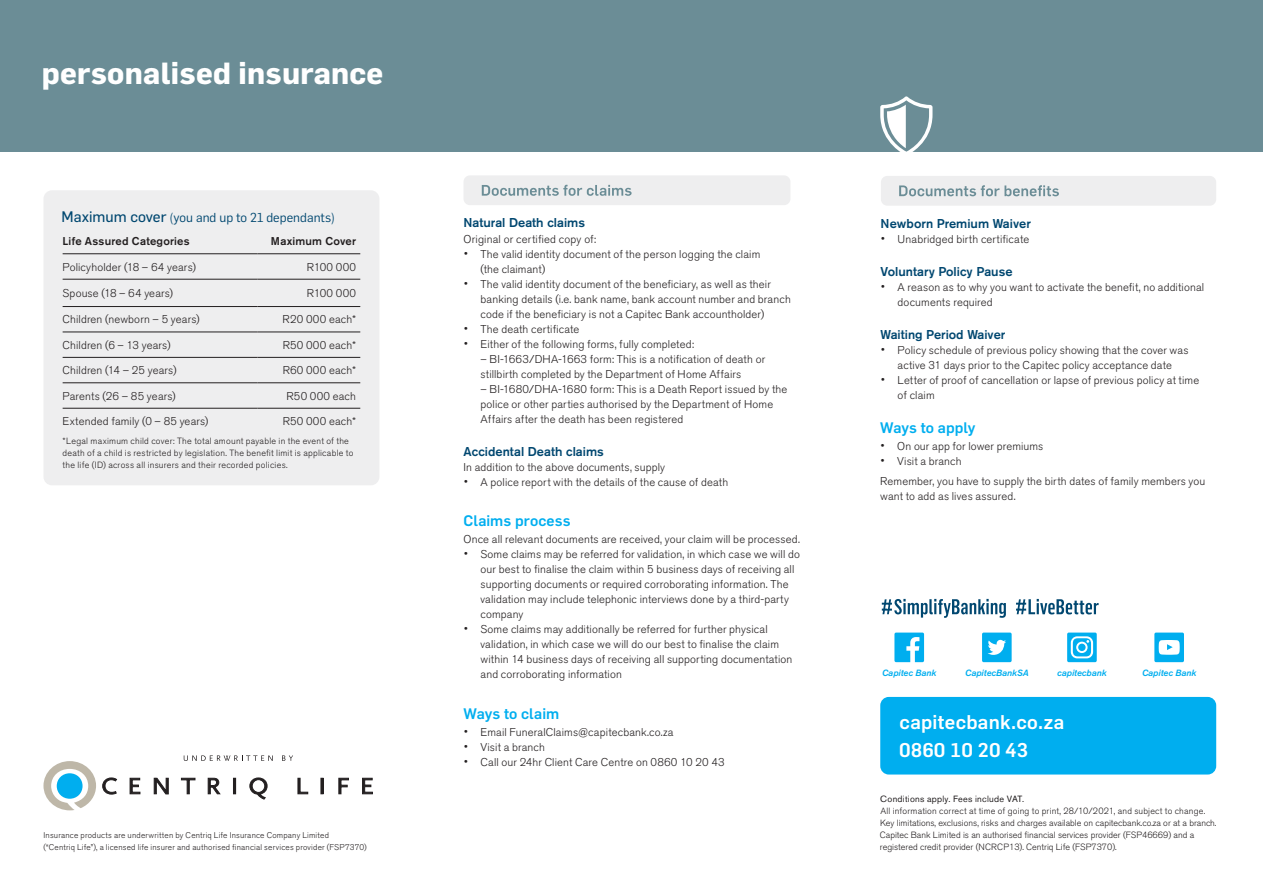
<style>
.page{position:relative;width:1263px;height:893px;background:#fff}
.page>*{position:absolute;margin:0;border:0;box-sizing:border-box;transform-origin:0 0}
.t1{font:700 30px "Flama";letter-spacing:.01em;color:#fff}
.t2{font:500 19.5px/27px "Flama";letter-spacing:.02em;color:#fff}
.t3{font:500 15px "Flama";letter-spacing:.005em;color:#00aeef}
.t4{font:500 12.75px "Akzidenz Grotesk BE";color:#004770}
.t5{font:12.75px "Flama";letter-spacing:.005em;color:#004770}
.t6{font:300 11.25px/15px "Akzidenz Grotesk BE";letter-spacing:.015em;color:#231f20}
.t7{font:500 11.25px "Akzidenz Grotesk BE";letter-spacing:.015em;color:#231f20}
.t8{font:300 9px/12px "Akzidenz Grotesk BE";color:#231f20}
.t9{font:300 9px/12px "Akzidenz Grotesk BE";letter-spacing:.02em;color:#231f20}
.t10{font:italic 500 9px "Akzidenz Grotesk BE";color:#00aeef}
.t11{font:9px "Akzidenz Grotesk BE";letter-spacing:.03em;color:#231f20}
.t12{font:300 8.25px/12px "Akzidenz Grotesk BE";letter-spacing:.025em;color:#231f20}
.s1{font-family:"Flama Basic";font-size:15px}
.s2{font-family:"Flama Basic";font-weight:400;font-size:12.75px}
</style>
<div class="page">
<div style="left:0;top:0;width:1263px;height:151px;background:#6b8d96"></div>
<div style="left:463px;top:175px;width:327px;height:30px;background:#eeeeef;border-radius:6px"></div>
<svg style="left:482px;top:185px;width:150px;height:11px"></svg>
<svg style="left:880px;top:96px;width:52px;height:56px"></svg>
<div style="left:880px;top:697px;width:336px;height:77px;background:#00aeef;border-radius:9px"></div>
<svg style="left:1154px;top:633px;width:30px;height:29px"></svg>
<svg style="left:982px;top:633px;width:30px;height:29px"></svg>
<svg style="left:894px;top:633px;width:30px;height:29px"></svg>
<svg style="left:1067px;top:633px;width:30px;height:29px"></svg>
<svg style="left:882px;top:599px;width:124px;height:19px"></svg>
<svg style="left:1016px;top:599px;width:82px;height:15px"></svg>
<div style="left:881px;top:176px;width:335px;height:30px;background:#eeeeef;border-radius:6px"></div>
<svg style="left:899px;top:185px;width:160px;height:11px"></svg>
<div style="left:43px;top:190px;width:336px;height:295px;background:#eeeeef;border-radius:9px"></div>
<svg style="left:184px;top:755px;width:89px;height:6px"></svg>
<svg style="left:282px;top:755px;width:11px;height:6px"></svg>
<svg style="left:102px;top:777px;width:15px;height:18px"></svg>
<svg style="left:129px;top:778px;width:12px;height:16px"></svg>
<svg style="left:154px;top:777px;width:15px;height:18px"></svg>
<svg style="left:181px;top:778px;width:15px;height:16px"></svg>
<svg style="left:208px;top:778px;width:13px;height:17px"></svg>
<div style="left:233px;top:778px;width:3px;height:16px;border:1px solid #231f20"></div>
<svg style="left:249px;top:777px;width:19px;height:23px"></svg>
<svg style="left:297px;top:778px;width:11px;height:16px"></svg>
<svg style="left:321px;top:778px;width:2px;height:16px"></svg>
<svg style="left:338px;top:778px;width:11px;height:16px"></svg>
<svg style="left:362px;top:778px;width:11px;height:16px"></svg>
<svg style="left:43px;top:761px;width:53px;height:49px"></svg>
<hr style="left:63px;top:253px;width:195px;height:1px;background:#231f20">
<hr style="left:258px;top:253px;width:102px;height:1px;background:#231f20">
<hr style="left:63px;top:279px;width:195px;height:1px;background:#231f20">
<hr style="left:258px;top:279px;width:102px;height:1px;background:#231f20">
<hr style="left:63px;top:306px;width:195px;height:1px;background:#231f20">
<hr style="left:258px;top:306px;width:102px;height:1px;background:#231f20">
<hr style="left:63px;top:332px;width:195px;height:1px;background:#231f20">
<hr style="left:258px;top:332px;width:102px;height:1px;background:#231f20">
<hr style="left:63px;top:357px;width:195px;height:1px;background:#231f20">
<hr style="left:258px;top:357px;width:102px;height:1px;background:#231f20">
<hr style="left:63px;top:383px;width:195px;height:1px;background:#231f20">
<hr style="left:258px;top:383px;width:102px;height:1px;background:#231f20">
<hr style="left:63px;top:408px;width:195px;height:1px;background:#231f20">
<hr style="left:258px;top:408px;width:102px;height:1px;background:#231f20">
<h1 class="t1" style="left:42px;top:52px;width:343px">personalised insurance</h1>
<p class="t5" style="left:62px;top:209px;width:275px"><span class="s1">Maximum cover</span> (you and up to 21 dependants)</p>
<p class="t7" style="left:63px;top:234px;width:129px">Life Assured Categories</p>
<p class="t7" style="left:271px;top:234px;width:87px">Maximum Cover</p>
<p class="t6" style="left:63px;top:260px;width:135px">Policyholder (18 – 64 years)</p>
<p class="t6" style="left:307px;top:260px;width:51px">R100 000</p>
<p class="t6" style="left:63px;top:286px;width:112px">Spouse (18 – 64 years)</p>
<p class="t6" style="left:307px;top:286px;width:51px">R100 000</p>
<p class="t6" style="left:63px;top:312px;width:139px">Children (newborn – 5 years)</p>
<p class="t6" style="left:283px;top:312px;width:75px">R20 000 each*</p>
<p class="t6" style="left:63px;top:338px;width:109px">Children (6 – 13 years)</p>
<p class="t6" style="left:283px;top:338px;width:75px">R50 000 each*</p>
<p class="t6" style="left:63px;top:363px;width:115px">Children (14 – 25 years)</p>
<p class="t6" style="left:283px;top:363px;width:75px">R60 000 each*</p>
<p class="t6" style="left:63px;top:389px;width:115px">Parents (26 – 85 years)</p>
<p class="t6" style="left:287px;top:389px;width:71px">R50 000 each</p>
<p class="t6" style="left:63px;top:414px;width:147px">Extended family (0 – 85 years)</p>
<p class="t6" style="left:283px;top:414px;width:75px">R50 000 each*</p>
<p class="t9" style="left:63px;top:435px;width:292px">*Legal maximum child cover: The total amount payable in the event of the death of a child is restricted by legislation. The benefit limit is applicable to the life (ID) across all insurers and their recorded policies.</p>
<p class="t12" style="left:43px;top:830px;width:325px">Insurance products are underwritten by Centriq Life Insurance Company Limited<br>(“Centriq Life”), a licensed life insurer and authorised financial services provider (FSP7370)</p>
<p class="t4" style="left:463px;top:215px;width:123px">Natural Death claims</p>
<p class="t6" style="left:463px;top:232px;width:134px">Original or certified copy of:</p>
<p class="t6" style="left:480px;top:247px;width:281px;text-indent:-17px"><span class="s2">•</span> The valid identity document of the person logging the claim (the claimant)</p>
<p class="t6" style="left:480px;top:277px;width:312px;text-indent:-17px"><span class="s2">•</span> The valid identity document of the beneficiary, as well as their banking details (i.e. bank name, bank account number and branch code if the beneficiary is not a Capitec Bank accountholder)</p>
<p class="t6" style="left:463px;top:322px;width:117px"><span class="s2">•</span> The death certificate</p>
<p class="t6" style="left:463px;top:337px;width:232px"><span class="s2">•</span> Either of the following forms, fully completed:</p>
<p class="t6" style="left:480px;top:352px;width:286px">– BI-1663/DHA-1663 form: This is a notification of death or stillbirth completed by the Department of Home Affairs</p>
<p class="t6" style="left:480px;top:382px;width:308px">– BI-1680/DHA-1680 form: This is a Death Report issued by the police or other parties authorised by the Department of Home<br>Affairs after the death has been registered</p>
<p class="t4" style="left:463px;top:444px;width:142px">Accidental Death claims</p>
<p class="t6" style="left:463px;top:460px;width:203px">In addition to the above documents, supply</p>
<p class="t6" style="left:463px;top:475px;width:266px"><span class="s2">•</span> A police report with the details of the cause of death</p>
<h3 class="t3" style="left:463px;top:510px;width:109px">Claims process</h3>
<p class="t6" style="left:463px;top:532px;width:338px">Once all relevant documents are received, your claim will be processed.</p>
<p class="t6" style="left:480px;top:547px;width:321px;text-indent:-17px"><span class="s2">•</span> Some claims may be referred for validation, in which case we will do our best to finalise the claim within 5 business days of receiving all supporting documents or required corroborating information. The validation may include telephonic interviews done by a third-party company</p>
<p class="t6" style="left:480px;top:622px;width:313px;text-indent:-17px"><span class="s2">•</span> Some claims may additionally be referred for further physical validation, in which case we will do our best to finalise the claim within 14 business days of receiving all supporting documentation and corroborating information</p>
<h3 class="t3" style="left:463px;top:702px;width:97px">Ways to claim</h3>
<p class="t6" style="left:463px;top:725px;width:212px"><span class="s2">•</span> Email FuneralClaims@capitecbank.co.za</p>
<p class="t6" style="left:463px;top:740px;width:83px"><span class="s2">•</span> Visit a branch</p>
<p class="t6" style="left:463px;top:755px;width:263px"><span class="s2">•</span> Call our 24hr Client Care Centre on 0860 10 20 43</p>
<p class="t4" style="left:881px;top:216px;width:152px">Newborn Premium Waiver</p>
<p class="t6" style="left:881px;top:232px;width:150px"><span class="s2">•</span> Unabridged birth certificate</p>
<p class="t4" style="left:881px;top:264px;width:133px">Voluntary Policy Pause</p>
<p class="t6" style="left:898px;top:280px;width:308px;text-indent:-17px"><span class="s2">•</span> A reason as to why you want to activate the benefit, no additional documents required</p>
<p class="t4" style="left:881px;top:327px;width:126px">Waiting Period Waiver</p>
<p class="t6" style="left:881px;top:343px;width:309px;text-align:center"><span class="s2">•</span> Policy schedule of previous policy showing that the cover was active 31 days prior to the Capitec policy acceptance date</p>
<p class="t6" style="left:898px;top:373px;width:303px;text-indent:-17px"><span class="s2">•</span> Letter of proof of cancellation or lapse of previous policy at time of claim</p>
<h3 class="t3" style="left:880px;top:417px;width:97px">Ways to apply</h3>
<p class="t6" style="left:880px;top:439px;width:165px"><span class="s2">•</span> On our app for lower premiums</p>
<p class="t6" style="left:880px;top:451px;width:327px;line-height:20.2px"><span class="s2">•</span> Visit a branch<br>Remember, you have to supply the birth dates of family members you</p>
<p class="t6" style="left:880px;top:489px;width:137px">want to add as lives assured.</p>
<p class="t10" style="left:882px;top:668px;width:56px">Capitec Bank</p>
<p class="t10" style="left:965px;top:668px;width:65px">CapitecBankSA</p>
<p class="t10" style="left:1057px;top:668px;width:51px">capitecbank</p>
<p class="t10" style="left:1142px;top:668px;width:56px">Capitec Bank</p>
<h2 class="t2" style="left:899px;top:708px;width:166px">capitecbank.co.za<br>0860 10 20 43</h2>
<p class="t11" style="left:880px;top:794px;width:146px">Conditions apply. Fees include VAT.</p>
<p class="t8" style="left:880px;top:805px;width:338px">All information correct at time of going to print, 28/10/2021, and subject to change.<br>Key limitations, exclusions, risks and charges available on capitecbank.co.za or at a branch.<br>Capitec Bank Limited is an authorised financial services provider (FSP46669) and a registered credit provider (NCRCP13). Centriq Life (FSP7370).</p>
</div>
